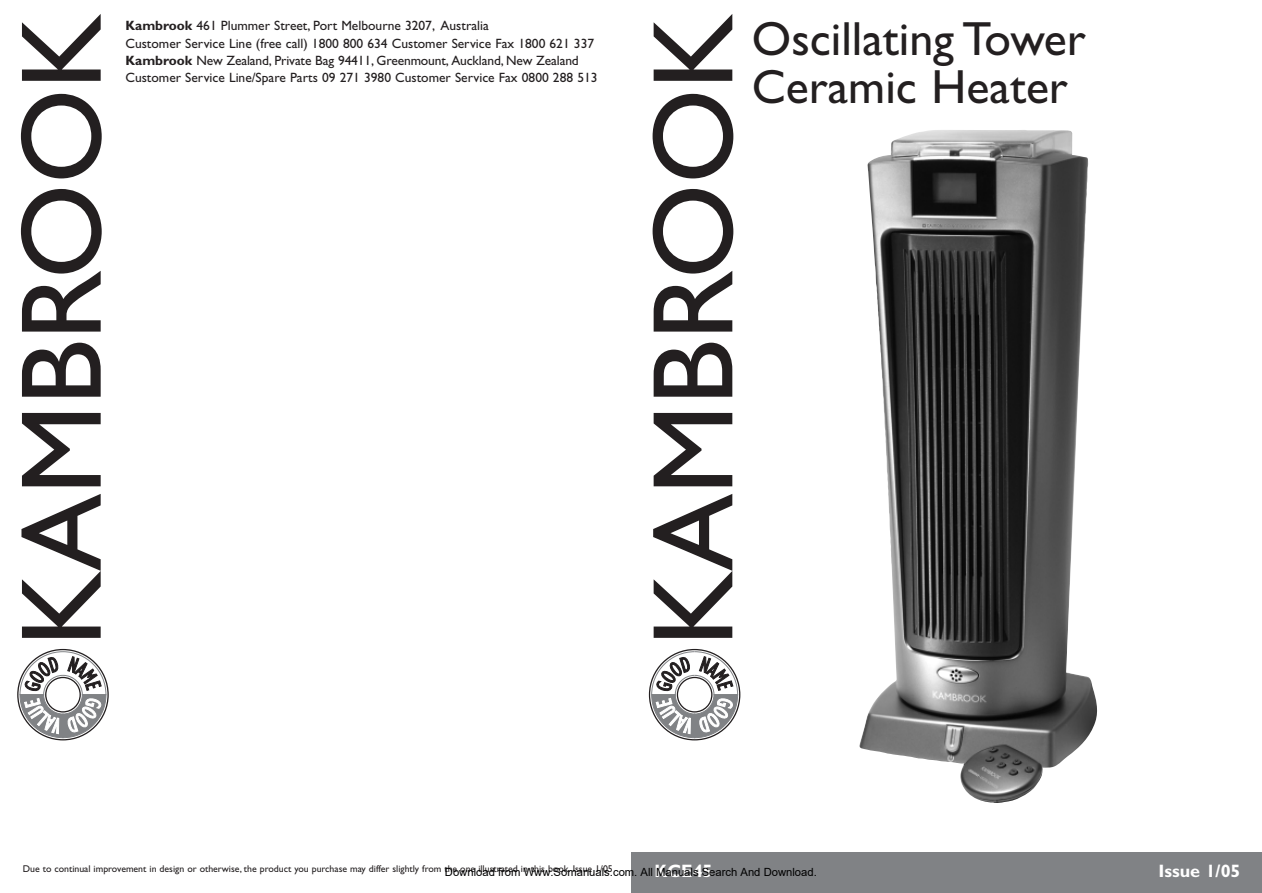
<style>
.page{position:relative;width:1262px;height:893px;background:#fff}
.page>*{position:absolute;margin:0;border:0;box-sizing:border-box;transform-origin:0 0}
.t1{font:48px/48px "Gill Sans";color:#231f20}
.t2{font:700 18px "Gill Sans";color:#fff}
.t3{font:13.5px/17.1px "Gill Sans";color:#231f20}
.t4{font:11.25px "Arial";color:#000}
.t5{font:9.9px "Gill Sans";color:#231f20}
.s1{font-weight:700}
</style>
<div class="page">
<svg style="left:21px;top:494px;width:80px;height:144px"></svg>
<svg style="left:22px;top:413px;width:79px;height:73px"></svg>
<svg style="left:22px;top:342px;width:79px;height:54px"></svg>
<svg style="left:21px;top:189px;width:81px;height:142px"></svg>
<svg style="left:21px;top:94px;width:81px;height:84px"></svg>
<svg style="left:22px;top:14px;width:79px;height:67px"></svg>
<div style="left:631px;top:852px;width:630px;height:40px;background:#808285"></div>
<svg style="left:653px;top:494px;width:79px;height:144px"></svg>
<svg style="left:653px;top:413px;width:79px;height:73px"></svg>
<svg style="left:653px;top:342px;width:79px;height:54px"></svg>
<svg style="left:652px;top:189px;width:81px;height:142px"></svg>
<svg style="left:652px;top:94px;width:81px;height:84px"></svg>
<svg style="left:653px;top:14px;width:79px;height:67px"></svg>
<img style="left:859px;top:130px;width:239px;height:673px">
<svg style="left:17px;top:648px;width:92px;height:93px"></svg>
<svg style="left:648px;top:648px;width:93px;height:93px"></svg>
<p class="t3" style="left:125px;top:19px;width:473px"><span class="s1">Kambrook</span> 461 Plummer Street, Port Melbourne 3207, Australia<br>Customer Service Line (free call) 1800 800 634 Customer Service Fax 1800 621 337<br><span class="s1">Kambrook</span> New Zealand, Private Bag 94411, Greenmount, Auckland, New Zealand Customer Service Line/Spare Parts 09 271 3980 Customer Service Fax 0800 288 513</p>
<h1 class="t1" style="left:752px;top:20px;width:336px">Oscillating Tower<br>Ceramic Heater</h1>
<h2 class="t2" style="left:654px;top:864px;width:60px">KCE45</h2>
<h2 class="t2" style="left:1158px;top:864px;width:84px">Issue 1/05</h2>
<p class="t5" style="left:23px;top:865px;width:591px">Due to continual improvement in design or otherwise, the product you purchase may differ slightly from the one illustrated in this book. Issue 1/05</p>
<p class="t4" style="left:445px;top:865px;width:373px">Download from Www.Somanuals.com. All Manuals Search And Download.</p>
</div>
